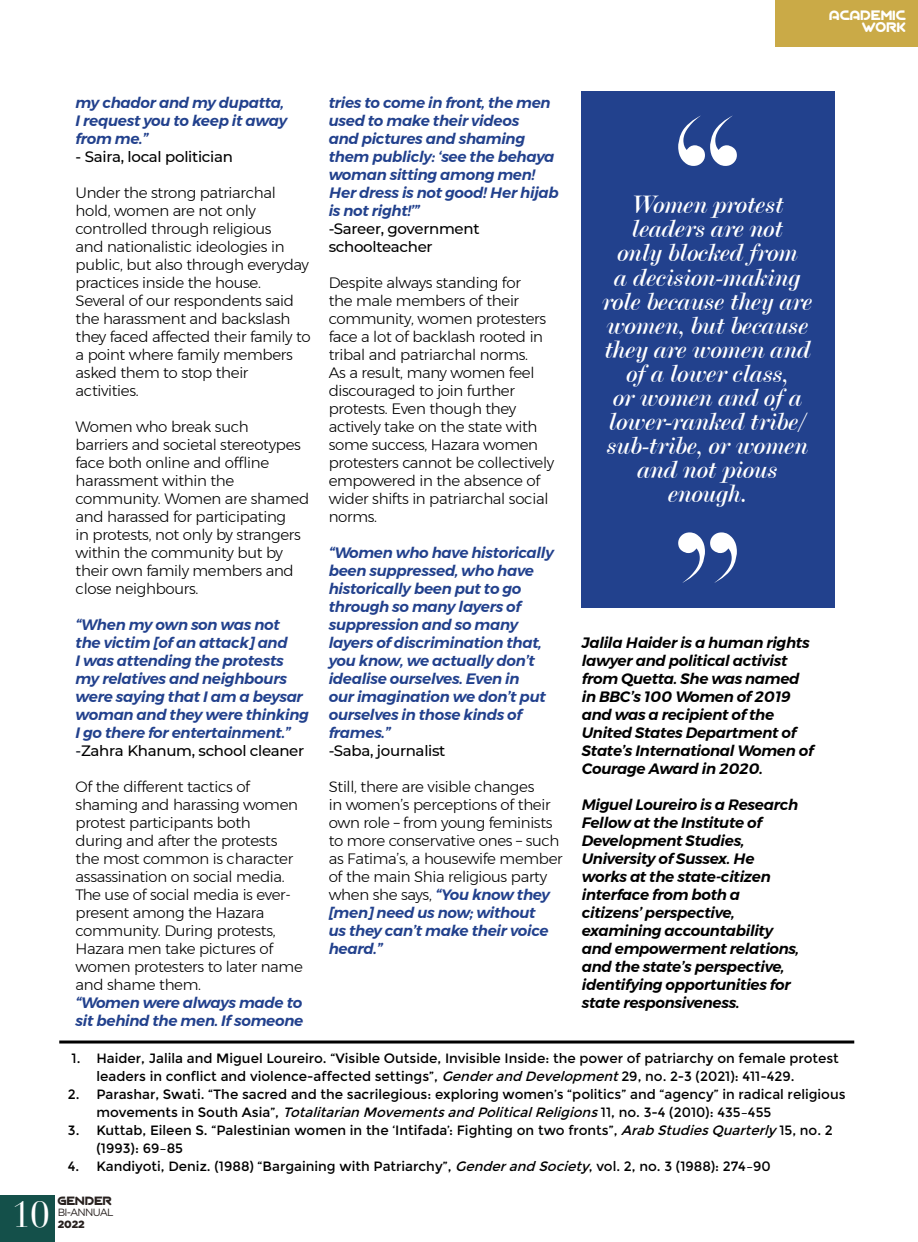
<style>
.page{position:relative;width:918px;height:1242px;background:#fff}
.page>*{position:absolute;margin:0;border:0;box-sizing:border-box;transform-origin:0 0}
.t1{font:35.4px "Didot";color:#fff}
.t2{font:25.8px/24px "Modern 20 BT Italic B";letter-spacing:-.02em;color:#fff;text-align:center}
.t3{font:300 15px/18px "Montserrat";letter-spacing:-.02em;color:#000}
.t4{font:italic 600 15px/18px "Montserrat";letter-spacing:-.02em;color:#22418d}
.t5{font:italic 600 15px/18px "Montserrat";letter-spacing:-.02em;color:#000}
.t6{font:500 15px/18px "Montserrat";letter-spacing:-.02em;color:#000}
.t7{font:13.5px/18px "Montserrat";color:#000}
.t8{font:12px/12px "AGALEGA";letter-spacing:.04em;color:#fff;text-align:right}
.t9{font:10.5px "Gotham";letter-spacing:-.07em;color:#28211f}
.t10{font:10.5px "AGALEGA";letter-spacing:.045em;color:#28211f}
.t11{font:900 10.5px "Gotham";color:#28211f}
.s1{font-weight:500;font-style:normal;color:#0c121d}
.s2{font-weight:500;font-style:normal;color:#000}
.s3{font-weight:600;font-style:italic;color:#22418d}
.s4{font-style:italic}
</style>
<div class="page">
<div style="left:0;top:1196px;width:55px;height:46px;background:#14504a"></div>
<div style="left:775px;top:0;width:143px;height:46px;background:#caaa47"></div>
<div style="left:582px;top:91px;width:253px;height:517px;background:#22418d"></div>
<svg style="left:678px;top:116px;width:59px;height:50px"></svg>
<svg style="left:678px;top:532px;width:59px;height:51px"></svg>
<hr style="left:59px;top:1041px;width:795px;height:3px;background:#000">
<p class="t8" style="left:830px;top:8px;width:78px">ACADEMIC<br>WORK</p>
<p class="t4" style="left:76px;top:94px;width:213px">my chador and my dupatta,<br>I request you to keep it away from me.”</p>
<p class="t6" style="left:76px;top:147px;width:159px">- Saira, local politician</p>
<p class="t3" style="left:76px;top:183px;width:237px">Under the strong patriarchal hold, women are not only controlled through religious<br>and nationalistic ideologies in public, but also through everyday practices inside the house.<br>Several of our respondents said the harassment and backslash they faced affected their family to a point where family members asked them to stop their activities.</p>
<p class="t3" style="left:76px;top:417px;width:235px">Women who break such<br>barriers and societal stereotypes face both online and offline harassment within the community. Women are shamed and harassed for participating<br>in protests, not only by strangers within the community but by their own family members and close neighbours.</p>
<p class="t4" style="left:76px;top:616px;width:235px">“When my own son was not<br>the victim [of an attack] and<br>I was attending the protests my relatives and neighbours were saying that I am a beysar woman and they were thinking<br>I go there for entertainment.” <span class="s1">-</span><span class="s2">Zahra Khanum, school cleaner</span></p>
<p class="t3" style="left:76px;top:777px;width:229px">Of the different tactics of shaming and harassing women protest participants both<br>during and after the protests the most common is character assassination on social media.<br>The use of social media is ever&shy;present among the Hazara community. During protests,<br>Hazara men take pictures of women protesters to later name and shame them.</p>
<p class="t4" style="left:76px;top:994px;width:229px">“Women were always made to sit behind the men. If someone</p>
<p class="t4" style="left:329px;top:94px;width:232px">tries to come in front, the men used to make their videos<br>and pictures and shaming them publicly: ‘see the behaya woman sitting among men!<br>Her dress is not good! Her hijab is not right!’”</p>
<p class="t6" style="left:329px;top:219px;width:152px">-Sareer, government schoolteacher</p>
<p class="t3" style="left:329px;top:273px;width:227px">Despite always standing for<br>the male members of their community, women protesters face a lot of backlash rooted in tribal and patriarchal norms.<br>As a result, many women feel discouraged to join further protests. Even though they actively take on the state with some success, Hazara women protesters cannot be collectively empowered in the absence of wider shifts in patriarchal social norms.</p>
<p class="t4" style="left:329px;top:544px;width:227px">“Women who have historically been suppressed, who have historically been put to go through so many layers of suppression and so many layers of discrimination that, you know, we actually don’t idealise ourselves. Even in<br>our imagination we don’t put ourselves in those kinds of frames.”</p>
<p class="t6" style="left:329px;top:741px;width:118px">-Saba, journalist</p>
<p class="t3" style="left:329px;top:777px;width:236px">Still, there are visible changes<br>in women’s perceptions of their own role – from young feminists to more conservative ones – such as Fatima’s, a housewife member of the main Shia religious party when she says, <span class="s3">“You know they [men] need us now; without<br>us they can’t make their voice heard.”</span></p>
<h2 class="t2" style="left:603px;top:192px;width:212px">Women protest leaders are not<br>only blocked from<br>a decision-making role because they are women, but because they are women and of a lower class,<br>or women and of a lower-ranked tribe/ sub-tribe, or women and not pious enough.</h2>
<p class="t5" style="left:582px;top:634px;width:233px">Jalila Haider is a human rights lawyer and political activist from Quetta. She was named in BBC’s 100 Women of 2019 and was a recipient of the<br>United States Department of<br>State’s International Women of<br>Courage Award in 2020.</p>
<p class="t5" style="left:582px;top:796px;width:219px">Miguel Loureiro is a Research<br>Fellow at the Institute of<br>Development Studies,<br>University of Sussex. He works at the state-citizen interface from both a citizens’ perspective, examining accountability and empowerment relations, and the state’s perspective, identifying opportunities for state responsiveness.</p>
<h1 class="t1" style="left:12px;top:1193px;width:38px">10</h1>
<p class="t7" style="left:96px;top:1049px;width:744px;text-indent:-25px">1. Haider, Jalila and Miguel Loureiro. “Visible Outside, Invisible Inside: the power of patriarchy on female protest leaders in conflict and violence-affected settings”, <span class="s4">Genderand Development</span>29, no. 2-3 (2021): 411-429.</p>
<p class="t7" style="left:96px;top:1085px;width:751px;text-indent:-28px">2. Parashar, Swati. “The sacred and the sacrilegious: exploring women’s “politics” and “agency” in radical religious m o v e m e n ts i n S o u t h As i a ” , <span class="s4">Totalitarian Movementsand PoliticalReligions</span>1 1 , n o . 3 - 4 ( 2 0 1 0 ) : 4 3 5 – 4 5 5</p>
<p class="t7" style="left:96px;top:1121px;width:738px;text-indent:-29px">3. Kuttab, Eileen S. “Palestinian women in the ‘Intifada’: Fighting on two fronts”, <span class="s4">Arab StudiesQuarterly</span>15, no. 2 (1993): 69–85</p>
<p class="t7" style="left:68px;top:1157px;width:705px">4. Kandiyoti, Deniz. (1988) “Bargaining with Patriarchy”, <span class="s4">Genderand Society</span>, vol. 2, no. 3 (1988): 274–90</p>
<p class="t10" style="left:58px;top:1194px;width:56px">GENDER</p>
<p class="t9" style="left:58px;top:1206px;width:58px">BI-ANNUAL</p>
<p class="t11" style="left:58px;top:1217px;width:28px">2022</p>
</div>
